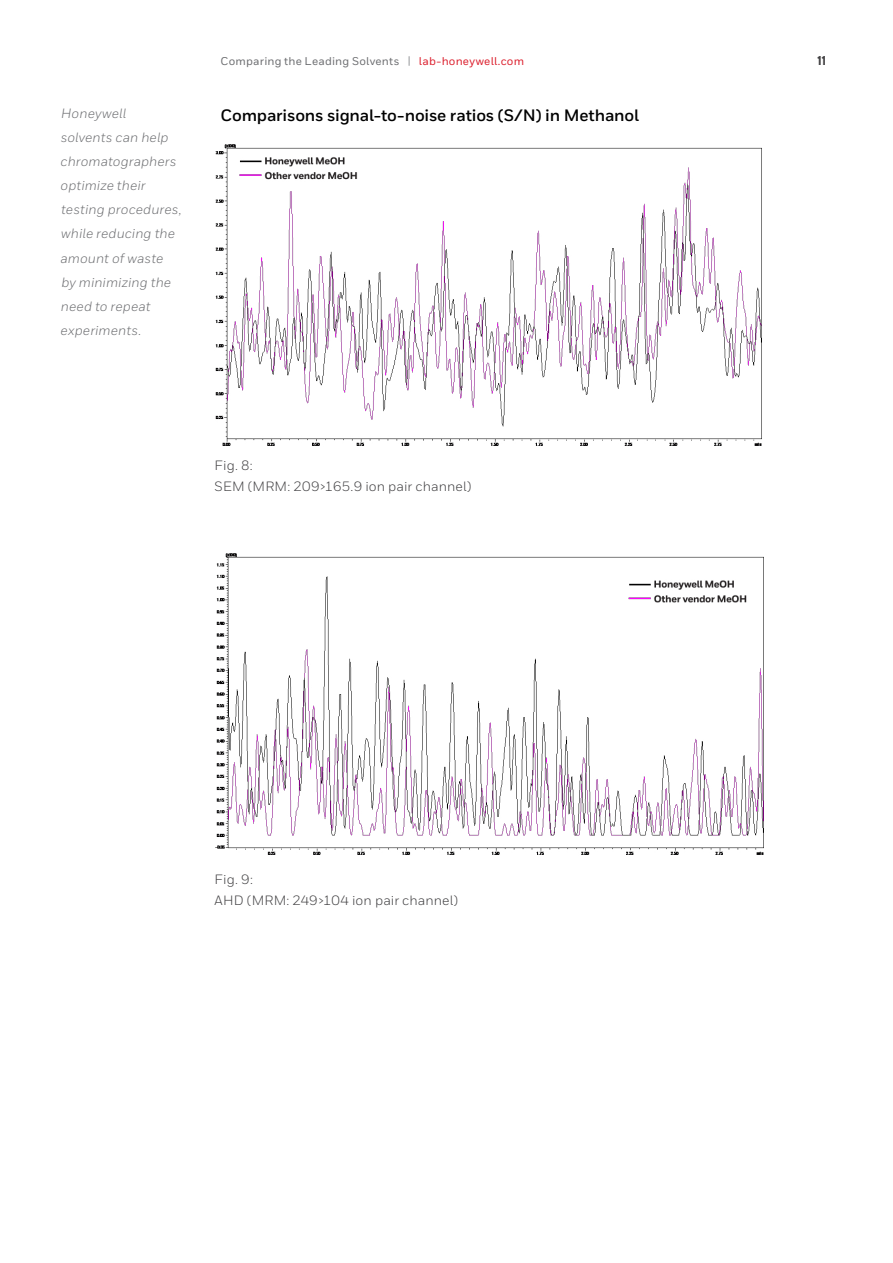
<style>
.page{position:relative;width:893px;height:1263px;background:#fff}
.page>*{position:absolute;margin:0;border:0;box-sizing:border-box;transform-origin:0 0}
.t1{font:700 16.5px "Honeywell Sans";letter-spacing:-.01em;color:#000}
.t2{font:italic 13.5px/24px "Honeywell Sans";letter-spacing:.005em;color:#6d6e71}
.t3{font:13.5px/21px "Honeywell Sans";letter-spacing:.005em;color:#414042}
.t4{font:800 12.75px "Honeywell Cond";color:#414042}
.t5{font:500 11.25px "Honeywell Sans";letter-spacing:.02em;color:#6d6e71}
.s1{font-size:11.4px;color:#939598}
.s2{color:#dc202e}
</style>
<div class="page">
<img style="left:215px;top:144px;width:547px;height:302px">
<img style="left:215px;top:553px;width:549px;height:302px">
<p class="t2" style="left:61px;top:102px;width:123px">Honeywell<br>solvents can help chromatographers optimize their testing procedures, while reducing the amount of waste<br>by minimizing the need to repeat experiments.</p>
<p class="t5" style="left:221px;top:55px;width:305px">Comparing the Leading Solvents <span class="s1">|</span> <span class="s2">lab-honeywell.com</span></p>
<p class="t4" style="left:817px;top:53px;width:10px">11</p>
<p class="t1" style="left:220px;top:105px;width:420px">Comparisons signal-to-noise ratios (S/N) in Methanol</p>
<p class="t3" style="left:215px;top:455px;width:258px">Fig. 8:<br>SEM (MRM: 209&gt;165.9 ion pair channel)</p>
<p class="t3" style="left:215px;top:869px;width:245px">Fig. 9:<br>AHD (MRM: 249&gt;104 ion pair channel)</p>
</div>
